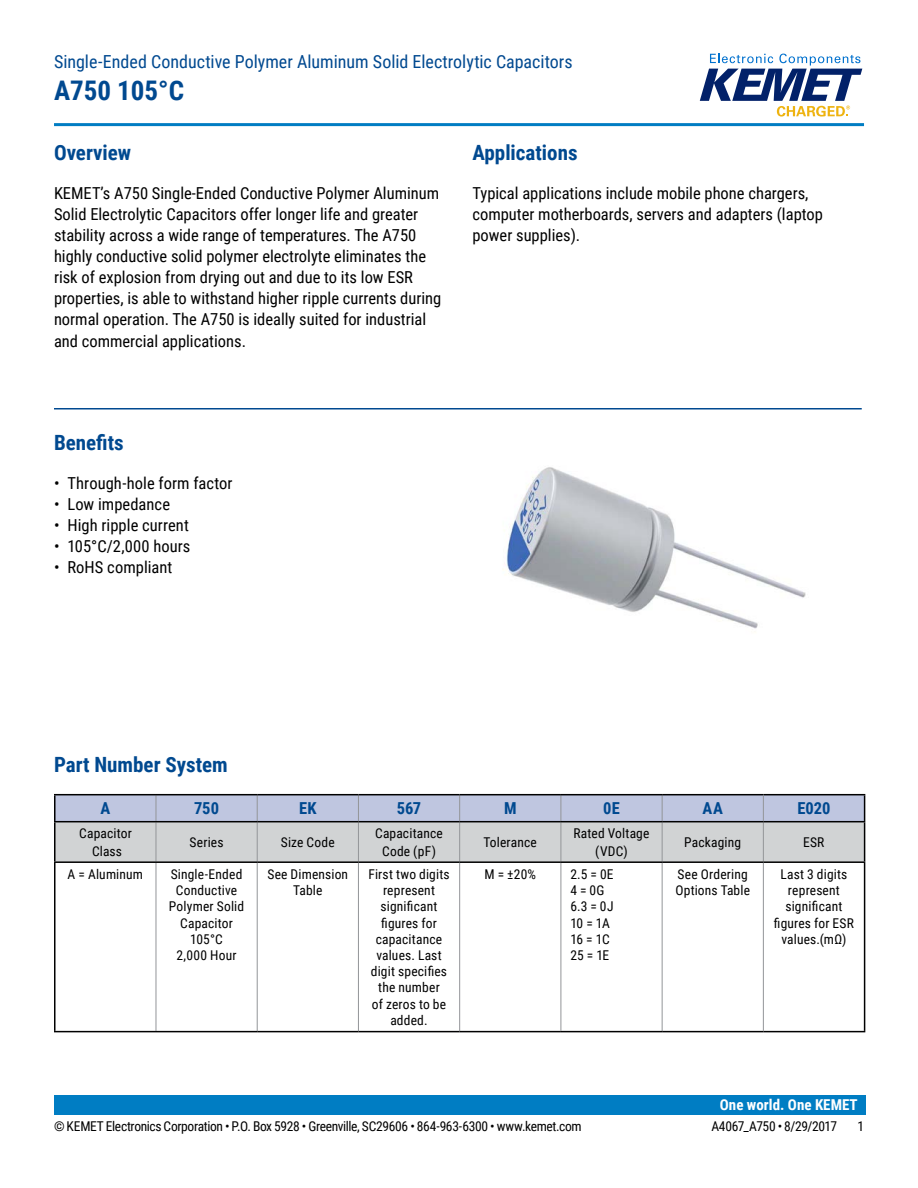
<style>
.page{position:relative;width:918px;height:1188px;background:#fff}
.page>*{position:absolute;margin:0;border:0;box-sizing:border-box;transform-origin:0 0}
.t1{font:700 27px "Roboto Condensed";color:#004990}
.t2{font:700 21px "Roboto Condensed";color:#004990}
.t3{font:18px "Roboto Condensed";color:#004990}
.t4{font:16.5px/21px "Roboto Condensed";color:#000}
.t5{font:700 16.5px "Roboto Condensed";letter-spacing:.005em;color:#004990}
.t6{font:700 15px "Roboto Condensed";color:#fff}
.t7{font:13.5px/16.2px "Roboto Condensed";letter-spacing:.01em;color:#000;text-align:center}
.t8{font:13.5px "Roboto Condensed";letter-spacing:-.025em;color:#000}
.t9{font:13.5px/16.2px "Roboto Condensed";letter-spacing:-.02em;color:#000}
</style>
<div class="page">
<svg style="left:700px;top:54px;width:162px;height:63px"></svg>
<hr style="left:54px;top:123px;width:810px;height:3px;background:#007dc3">
<div style="left:54px;top:1095px;width:811px;height:20px;background:#007dc3"></div>
<hr style="left:54px;top:408px;width:808px;height:2px;background:#004990">
<hr style="left:156px;top:863px;width:1px;height:168px;background:#939598">
<hr style="left:257px;top:863px;width:1px;height:168px;background:#939598">
<hr style="left:662px;top:863px;width:1px;height:168px;background:#939598">
<hr style="left:54px;top:822px;width:2px;height:39px;background:#000">
<hr style="left:54px;top:794px;width:102px;height:1px;background:#000">
<hr style="left:54px;top:795px;width:2px;height:26px;background:#000">
<hr style="left:156px;top:794px;width:101px;height:1px;background:#000">
<hr style="left:257px;top:794px;width:101px;height:1px;background:#000">
<hr style="left:358px;top:794px;width:102px;height:1px;background:#000">
<hr style="left:460px;top:794px;width:101px;height:1px;background:#000">
<hr style="left:561px;top:794px;width:101px;height:1px;background:#000">
<hr style="left:662px;top:794px;width:101px;height:1px;background:#000">
<hr style="left:763px;top:794px;width:102px;height:1px;background:#000">
<hr style="left:54px;top:821px;width:102px;height:1px;background:#000">
<svg style="left:55px;top:795px;width:810px;height:66px;background:#c2c6d1"></svg>
<hr style="left:358px;top:863px;width:1px;height:168px;background:#939598">
<hr style="left:561px;top:861px;width:101px;height:2px;background:#000">
<hr style="left:662px;top:861px;width:101px;height:2px;background:#000">
<hr style="left:763px;top:861px;width:102px;height:2px;background:#000">
<hr style="left:864px;top:863px;width:1px;height:168px;background:#000">
<hr style="left:561px;top:1031px;width:101px;height:1px;background:#000">
<hr style="left:662px;top:1031px;width:101px;height:1px;background:#000">
<hr style="left:763px;top:1031px;width:102px;height:1px;background:#000">
<hr style="left:763px;top:863px;width:1px;height:168px;background:#939598">
<hr style="left:459px;top:863px;width:1px;height:168px;background:#939598">
<hr style="left:54px;top:861px;width:102px;height:2px;background:#000">
<hr style="left:54px;top:863px;width:2px;height:168px;background:#000">
<hr style="left:156px;top:861px;width:101px;height:2px;background:#000">
<hr style="left:257px;top:861px;width:101px;height:2px;background:#000">
<hr style="left:358px;top:861px;width:102px;height:2px;background:#000">
<hr style="left:460px;top:861px;width:101px;height:2px;background:#000">
<hr style="left:54px;top:1031px;width:102px;height:1px;background:#000">
<hr style="left:156px;top:1031px;width:101px;height:1px;background:#000">
<hr style="left:257px;top:1031px;width:101px;height:1px;background:#000">
<hr style="left:358px;top:1031px;width:102px;height:1px;background:#000">
<hr style="left:460px;top:1031px;width:101px;height:1px;background:#000">
<hr style="left:561px;top:863px;width:1px;height:168px;background:#939598">
<img style="left:503px;top:467px;width:303px;height:162px">
<p class="t3" style="left:54px;top:48px;width:520px">Single-Ended Conductive Polymer Aluminum Solid Electrolytic Capacitors</p>
<h1 class="t1" style="left:54px;top:71px;width:132px">A750 105°C</h1>
<p class="t2" style="left:54px;top:138px;width:79px">Overview</p>
<p class="t4" style="left:54px;top:182px;width:389px">KEMET’s A750 Single-Ended Conductive Polymer Aluminum Solid Electrolytic Capacitors offer longer life and greater stability across a wide range of temperatures. The A750 highly conductive solid polymer electrolyte eliminates the risk of explosion from drying out and due to its low ESR properties, is able to withstand higher ripple currents during normal operation. The A750 is ideally suited for industrial and commercial applications.</p>
<p class="t2" style="left:472px;top:138px;width:107px">Applications</p>
<p class="t4" style="left:472px;top:182px;width:352px">Typical applications include mobile phone chargers, computer motherboards, servers and adapters (laptop power supplies).</p>
<p class="t2" style="left:54px;top:428px;width:71px">Benefits</p>
<p class="t4" style="left:54px;top:472px;width:180px">• Through-hole form factor</p>
<p class="t4" style="left:54px;top:493px;width:118px">• Low impedance</p>
<p class="t4" style="left:54px;top:514px;width:136px">• High ripple current</p>
<p class="t4" style="left:54px;top:535px;width:138px">• 105°C/2,000 hours</p>
<p class="t4" style="left:54px;top:556px;width:120px">• RoHS compliant</p>
<p class="t2" style="left:54px;top:750px;width:175px">Part Number System</p>
<p class="t5" style="left:100px;top:797px;width:11px">A</p>
<p class="t5" style="left:194px;top:797px;width:26px">750</p>
<p class="t5" style="left:299px;top:797px;width:19px">EK</p>
<p class="t5" style="left:397px;top:797px;width:26px">567</p>
<p class="t5" style="left:504px;top:797px;width:14px">M</p>
<p class="t5" style="left:603px;top:797px;width:18px">0E</p>
<p class="t5" style="left:703px;top:797px;width:22px">AA</p>
<p class="t5" style="left:797px;top:797px;width:35px">E020</p>
<p class="t7" style="left:79px;top:824px;width:54px;line-height:18px">Capacitor<br>Class</p>
<p class="t7" style="left:190px;top:834px;width:35px">Series</p>
<p class="t7" style="left:281px;top:834px;width:55px">Size Code</p>
<p class="t7" style="left:375px;top:824px;width:69px;line-height:18px">Capacitance<br>Code (pF)</p>
<p class="t7" style="left:484px;top:834px;width:55px">Tolerance</p>
<p class="t7" style="left:574px;top:824px;width:77px;line-height:18px">Rated Voltage (VDC)</p>
<p class="t7" style="left:684px;top:834px;width:58px">Packaging</p>
<p class="t7" style="left:803px;top:834px;width:23px">ESR</p>
<p class="t7" style="left:68px;top:866px;width:77px">A = Aluminum</p>
<p class="t7" style="left:169px;top:866px;width:77px">Single-Ended<br>Conductive<br>Polymer Solid<br>Capacitor<br>105°C<br>2,000 Hour</p>
<p class="t7" style="left:267px;top:866px;width:82px">See Dimension<br>Table</p>
<p class="t7" style="left:368px;top:866px;width:83px">First two digits represent significant figures for capacitance values. Last digit specifies the number<br>of zeros to be added.</p>
<p class="t7" style="left:484px;top:866px;width:53px">M = ±20%</p>
<p class="t9" style="left:570px;top:866px;width:45px">2.5 = 0E<br>4 = 0G<br>6.3 = 0J<br>10 = 1A<br>16 = 1C<br>25 = 1E</p>
<p class="t7" style="left:675px;top:866px;width:76px;text-align:left">See Ordering<br>Options Table</p>
<p class="t7" style="left:774px;top:866px;width:82px">Last 3 digits represent significant figures for ESR values.(mΩ)</p>
<p class="t6" style="left:720px;top:1094px;width:139px">One world. One KEMET</p>
<p class="t8" style="left:54px;top:1116px;width:529px">© KEMET Electronics Corporation • P.O. Box 5928 • Greenville, SC29606 • 864-963-6300 • www.kemet.com</p>
<p class="t8" style="left:711px;top:1116px;width:127px">A4067_A750 • 8/29/2017</p>
<p class="t7" style="left:857px;top:1117px;width:8px">1</p>
</div>
